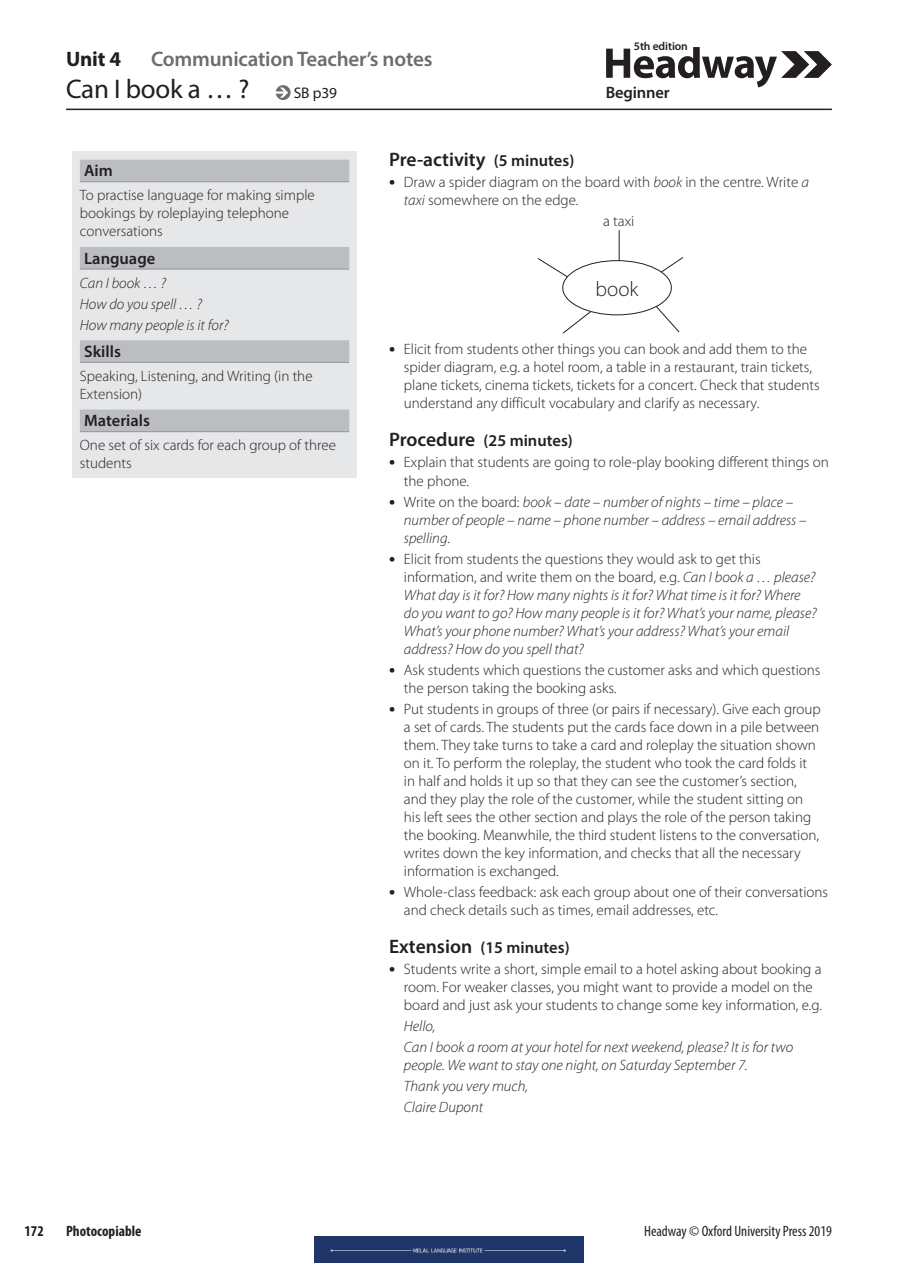
<style>
.page{position:relative;width:898px;height:1268px;background:#fff}
.page>*{position:absolute;margin:0;border:0;box-sizing:border-box;transform-origin:0 0}
.t1{font:27px "Myriad Pro";letter-spacing:-.01em;color:#231f20}
.t2{font:600 21px "Myriad Pro";letter-spacing:-.01em;color:#6c6d70}
.t3{font:700 21px "Myriad Pro";color:#231f20}
.t4{font:300 21px "Myriad Pro";color:#231f20}
.t5{font:600 19.5px "Myriad Pro";color:#231f20}
.t6{font:600 16.5px "Myriad Pro";color:#231f20}
.t7{font:15.3px "Myriad Pro";color:#231f20}
.t8{font:300 15px/18px "Myriad Pro";color:#231f20}
.t9{font:italic 300 15px/18px "Myriad Pro";color:#231f20}
.t10{font:condensed 15px "Myriad Pro";color:#231f20}
.t11{font:700 condensed 15px "Myriad Pro";color:#231f20}
.t12{font:600 11.55px "Myriad Pro";letter-spacing:-.01em;color:#231f20}
.s1{font-size:16.5px}
.s2{font-weight:700;font-size:18px}
.s3{font-style:italic}
.s4{font-size:19.5px}
.s5{font-weight:700;font-style:normal;font-size:18px}
.s6{font-style:normal}
</style>
<div class="page">
<hr style="left:66px;top:109px;width:765px;height:1px;background:#231f20">
<svg style="left:606px;top:47px;width:225px;height:40px"></svg>
<svg style="left:276px;top:85px;width:14px;height:15px"></svg>
<div style="left:562px;top:260px;width:109px;height:55px;border:1px solid #231f20;border-radius:50%"></div>
<hr style="left:618px;top:230px;width:1px;height:31px;background:#231f20">
<svg style="left:537px;top:258px;width:31px;height:20px"></svg>
<svg style="left:562px;top:310px;width:29px;height:24px"></svg>
<svg style="left:660px;top:257px;width:23px;height:16px"></svg>
<svg style="left:655px;top:305px;width:25px;height:28px"></svg>
<div style="left:72px;top:151px;width:285px;height:326px;background:#e6e7e9"></div>
<div style="left:80px;top:160px;width:269px;height:22px;background:#bcbdc0"></div>
<hr style="left:80px;top:181px;width:269px;height:1px;background:#939598">
<div style="left:80px;top:247px;width:269px;height:22px;background:#bcbdc0"></div>
<hr style="left:80px;top:269px;width:269px;height:1px;background:#939598">
<div style="left:80px;top:340px;width:269px;height:22px;background:#bcbdc0"></div>
<hr style="left:80px;top:362px;width:269px;height:1px;background:#939598">
<div style="left:80px;top:409px;width:269px;height:23px;background:#bcbdc0"></div>
<hr style="left:80px;top:431px;width:269px;height:1px;background:#939598">
<img style="left:314px;top:1236px;width:269px;height:26px">
<h2 class="t3" style="left:66px;top:45px;width:56px">Unit 4</h2>
<h2 class="t2" style="left:151px;top:46px;width:283px">Communication Teacher’s notes</h2>
<h1 class="t1" style="left:66px;top:72px;width:185px">Can I book a … ?</h1>
<p class="t7" style="left:294px;top:83px;width:45px">SB p39</p>
<p class="t12" style="left:634px;top:38px;width:55px">5th edition</p>
<p class="t6" style="left:605px;top:82px;width:65px">Beginner</p>
<p class="t6" style="left:84px;top:160px;width:30px">Aim</p>
<p class="t8" style="left:80px;top:186px;width:236px">To practise language for making simple bookings by roleplaying telephone conversations</p>
<p class="t6" style="left:84px;top:247px;width:73px">Language</p>
<p class="t9" style="left:80px;top:272px;width:150px;line-height:21px">Can I book … ?<br>How do you spell … ?<br>How many people is it for?</p>
<p class="t6" style="left:84px;top:341px;width:38px">Skills</p>
<p class="t8" style="left:80px;top:367px;width:234px">Speaking, Listening, and Writing (in the<br>Extension)</p>
<p class="t6" style="left:84px;top:410px;width:67px">Materials</p>
<p class="t8" style="left:80px;top:436px;width:257px">One set of six cards for each group of three students</p>
<h3 class="t5" style="left:389px;top:147px;width:187px">Pre-activity <span class="s1">(5 minutes)</span></h3>
<p class="t8" style="left:404px;top:173px;width:406px;text-indent:-15px"><span class="s2">•</span> Draw a spider diagram on the board with <span class="s3">book</span> in the centre. Write <span class="s3">a taxi</span> somewhere on the edge.</p>
<p class="t8" style="left:603px;top:212px;width:33px">a taxi</p>
<h2 class="t4" style="left:595px;top:276px;width:44px">book</h2>
<p class="t8" style="left:404px;top:340px;width:417px;text-indent:-15px"><span class="s2">•</span> Elicit from students other things you can book and add them to the spider diagram, e.g. a hotel room, a table in a restaurant, train tickets, plane tickets, cinema tickets, tickets for a concert. Check that students understand any difficult vocabulary and clarify as necessary.</p>
<p class="t6" style="left:389px;top:430px;width:185px"><span class="s4">Procedure</span> (25 minutes)</p>
<p class="t8" style="left:404px;top:453px;width:426px;text-indent:-15px"><span class="s2">•</span> Explain that students are going to role-play booking different things on the phone.</p>
<p class="t9" style="left:404px;top:492px;width:404px;text-indent:-15px"><span class="s5">•</span> <span class="s6">Write on the board:</span> book – date – number of nights – time – place – number of people – name – phone number – address – email address – spelling<span class="s6">.</span></p>
<p class="t9" style="left:404px;top:549px;width:414px;text-indent:-15px"><span class="s5">•</span> <span class="s6">Elicit from students the questions they would ask to get this information, and write them on the board, e.g.</span> Can I book a … please?<br>What day is it for? How many nights is it for? What time is it for? Where do you want to go? How many people is it for? What’s your name, please?<br>What’s your phone number? What’s your address? What’s your email address? How do you spell that?</p>
<p class="t8" style="left:404px;top:660px;width:418px;text-indent:-15px"><span class="s2">•</span> Ask students which questions the customer asks and which questions the person taking the booking asks.</p>
<p class="t8" style="left:404px;top:699px;width:418px;text-indent:-15px"><span class="s2">•</span> Put students in groups of three (or pairs if necessary). Give each group a set of cards. The students put the cards face down in a pile between them. They take turns to take a card and roleplay the situation shown on it. To perform the roleplay, the student who took the card folds it in half and holds it up so that they can see the customer’s section, and they play the role of the customer, while the student sitting on his left sees the other section and plays the role of the person taking the booking. Meanwhile, the third student listens to the conversation, writes down the key information, and checks that all the necessary information is exchanged.</p>
<p class="t8" style="left:404px;top:882px;width:425px;text-indent:-15px"><span class="s2">•</span> Whole-class feedback: ask each group about one of their conversations and check details such as times, email addresses, etc.</p>
<p class="t6" style="left:389px;top:936px;width:182px"><span class="s4">Extension</span> (15 minutes)</p>
<p class="t8" style="left:404px;top:959px;width:419px;text-indent:-15px"><span class="s2">•</span> Students write a short, simple email to a hotel asking about booking a room. For weaker classes, you might want to provide a model on the board and just ask your students to change some key information, e.g.</p>
<p class="t9" style="left:404px;top:1015px;width:391px;line-height:21px">Hello,<br>Can I book a room at your hotel for next weekend, please? It is for two</p>
<p class="t9" style="left:404px;top:1054px;width:345px;line-height:21px">people. We want to stay one night, on Saturday September 7.<br>Thank you very much,<br>Claire Dupont</p>
<p class="t11" style="left:25px;top:1221px;width:21px">172</p>
<p class="t11" style="left:66px;top:1221px;width:77px">Photocopiable</p>
<p class="t10" style="left:644px;top:1221px;width:189px">Headway © Oxford University Press 2019</p>
</div>
